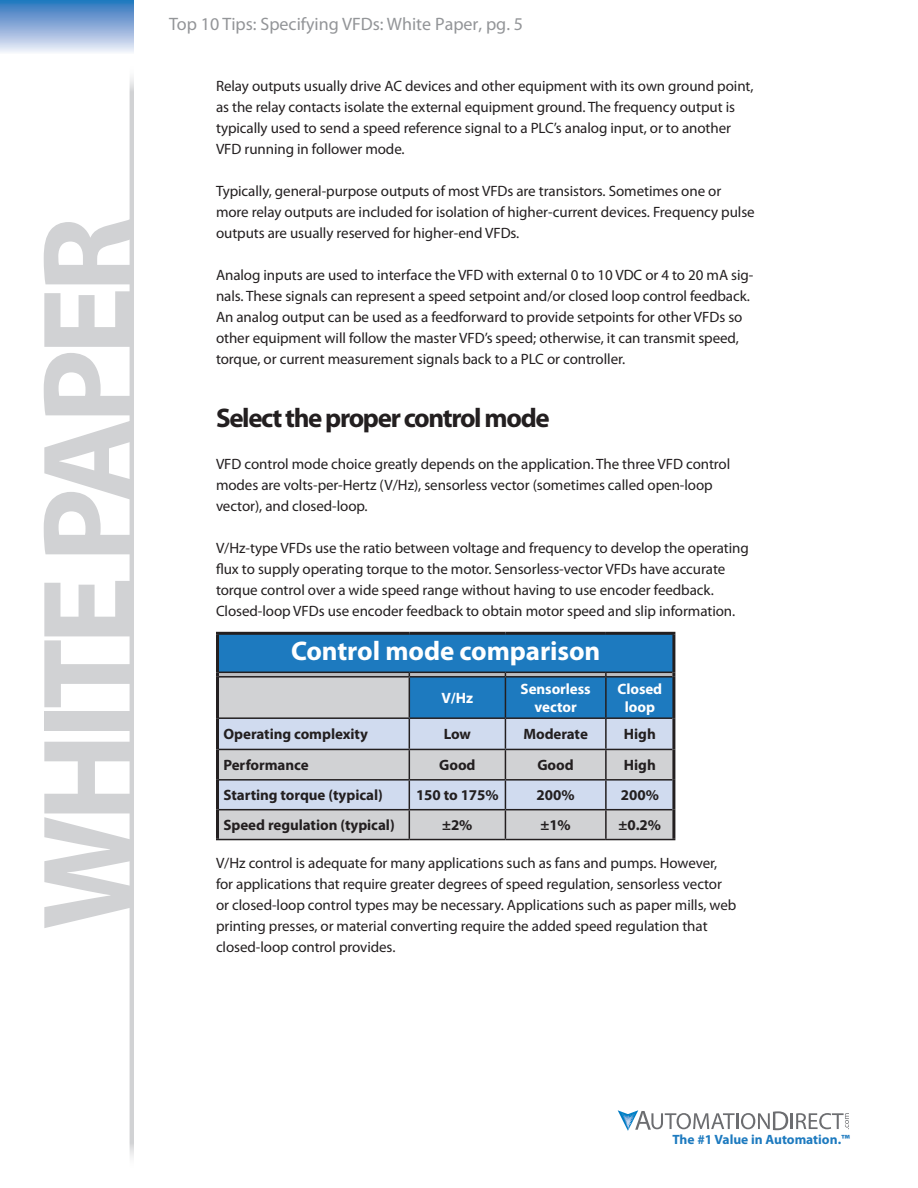
<style>
.page{position:relative;width:918px;height:1188px;background:#fff}
.page>*{position:absolute;margin:0;border:0;box-sizing:border-box;transform-origin:0 0}
.t1{font:700 129px "Myriad Pro";letter-spacing:-.05em;color:#d1d2d4}
.Paragraph_Subhead{font:700 27px "Myriad Pro";letter-spacing:-.05em;color:#231f20}
.Hyphenation_Justific{font:700 27px "Myriad Pro";letter-spacing:-.005em;color:#fff}
.t2{font:18px "Myriad Pro";color:#939598}
.body_copy{font:15px/21px "Myriad Pro";letter-spacing:-.005em;color:#231f20}
.Hyphenation_Justific-2{font:700 15px "Myriad Pro";letter-spacing:-.005em;color:#231f20}
.Hyphenation_Justific-3{font:700 15px/18px "Myriad Pro";letter-spacing:-.005em;color:#fff;text-align:center}
.t3{font:700 13.5px "Myriad Pro";color:#1d7abf}
</style>
<div class="page">
<svg style="left:618px;top:1110px;width:231px;height:21px"></svg>
<hr style="left:130px;top:65px;width:4px;height:1105px;background:#d1d2d4">
<div style="left:0;top:0;width:134px;height:54px;background:linear-gradient(to bottom,#2870bc,#f2eef8)"></div>
<hr style="left:216px;top:632px;width:193px;height:3px;background:#231f20">
<hr style="left:409px;top:632px;width:96px;height:3px;background:#231f20">
<hr style="left:505px;top:632px;width:101px;height:3px;background:#231f20">
<hr style="left:606px;top:632px;width:69px;height:3px;background:#231f20">
<svg style="left:216px;top:633px;width:459px;height:206px;background:#90aec9"></svg>
<hr style="left:606px;top:809px;width:66px;height:1px;background:#231f20">
<hr style="left:605px;top:810px;width:2px;height:29px;background:#231f20">
<hr style="left:216px;top:839px;width:193px;height:1px;background:#231f20">
<hr style="left:409px;top:839px;width:96px;height:1px;background:#231f20">
<hr style="left:505px;top:839px;width:101px;height:1px;background:#231f20">
<hr style="left:606px;top:839px;width:69px;height:1px;background:#231f20">
<hr style="left:216px;top:780px;width:3px;height:30px;background:#231f20">
<hr style="left:672px;top:780px;width:3px;height:30px;background:#231f20">
<hr style="left:216px;top:810px;width:3px;height:29px;background:#231f20">
<hr style="left:672px;top:810px;width:3px;height:29px;background:#231f20">
<p class="t1" style="left:4px;top:930px;width:715px;rotate:-90deg">WHITE PAPER</p>
<p class="t2" style="left:169px;top:14px;width:355px">Top 10 Tips: Specifying VFDs: White Paper, pg. 5</p>
<p class="body_copy" style="left:216px;top:76px;width:539px">Relay outputs usually drive AC devices and other equipment with its own ground point, as the relay contacts isolate the external equipment ground. The frequency output is typically used to send a speed reference signal to a PLC’s analog input, or to another VFD running in follower mode.</p>
<p class="body_copy" style="left:216px;top:181px;width:540px">Typically, general-purpose outputs of most VFDs are transistors. Sometimes one or more relay outputs are included for isolation of higher-current devices. Frequency pulse outputs are usually reserved for higher-end VFDs.</p>
<p class="body_copy" style="left:216px;top:265px;width:539px">Analog inputs are used to interface the VFD with external 0 to 10 VDC or 4 to 20 mA sig&shy;nals. These signals can represent a speed setpoint and/or closed loop control feedback.<br>An analog output can be used as a feedforward to provide setpoints for other VFDs so other equipment will follow the master VFD’s speed; otherwise, it can transmit speed, torque, or current measurement signals back to a PLC or controller.</p>
<p class="Paragraph_Subhead" style="left:216px;top:400px;width:335px">Select the proper control mode</p>
<p class="body_copy" style="left:216px;top:454px;width:516px">VFD control mode choice greatly depends on the application. The three VFD control modes are volts-per-Hertz (V/Hz), sensorless vector (sometimes called open-loop vector), and closed-loop.</p>
<p class="body_copy" style="left:216px;top:538px;width:534px">V/Hz-type VFDs use the ratio between voltage and frequency to develop the operating flux to supply operating torque to the motor. Sensorless-vector VFDs have accurate torque control over a wide speed range without having to use encoder feedback.<br>Closed-loop VFDs use encoder feedback to obtain motor speed and slip information.</p>
<p class="Hyphenation_Justific" style="left:291px;top:633px;width:311px">Control mode comparison</p>
<p class="Hyphenation_Justific-3" style="left:442px;top:689px;width:33px">V/Hz</p>
<p class="Hyphenation_Justific-3" style="left:521px;top:680px;width:72px">Sensorless vector</p>
<p class="Hyphenation_Justific-3" style="left:618px;top:680px;width:46px">Closed loop</p>
<p class="Hyphenation_Justific-2" style="left:223px;top:725px;width:146px">Operating complexity</p>
<p class="Hyphenation_Justific-2" style="left:444px;top:725px;width:29px">Low</p>
<p class="Hyphenation_Justific-2" style="left:523px;top:725px;width:66px">Moderate</p>
<p class="Hyphenation_Justific-2" style="left:624px;top:725px;width:33px">High</p>
<p class="Hyphenation_Justific-2" style="left:223px;top:755px;width:87px">Performance</p>
<p class="Hyphenation_Justific-2" style="left:439px;top:755px;width:38px">Good</p>
<p class="Hyphenation_Justific-2" style="left:537px;top:755px;width:38px">Good</p>
<p class="Hyphenation_Justific-2" style="left:624px;top:755px;width:33px">High</p>
<p class="Hyphenation_Justific-2" style="left:223px;top:786px;width:161px">Starting torque (typical)</p>
<p class="Hyphenation_Justific-2" style="left:416px;top:786px;width:84px">150 to 175%</p>
<p class="Hyphenation_Justific-2" style="left:537px;top:786px;width:39px">200%</p>
<p class="Hyphenation_Justific-2" style="left:621px;top:786px;width:39px">200%</p>
<p class="Hyphenation_Justific-2" style="left:223px;top:815px;width:173px">Speed regulation (typical)</p>
<p class="Hyphenation_Justific-2" style="left:442px;top:815px;width:32px">±2%</p>
<p class="Hyphenation_Justific-2" style="left:540px;top:815px;width:32px">±1%</p>
<p class="Hyphenation_Justific-2" style="left:619px;top:815px;width:44px">±0.2%</p>
<p class="body_copy" style="left:216px;top:853px;width:522px">V/Hz control is adequate for many applications such as fans and pumps. However, for applications that require greater degrees of speed regulation, sensorless vector or closed-loop control types may be necessary. Applications such as paper mills, web printing presses, or material converting require the added speed regulation that closed-loop control provides.</p>
<p class="t3" style="left:672px;top:1131px;width:179px">The #1 Value in Automation.™</p>
</div>
